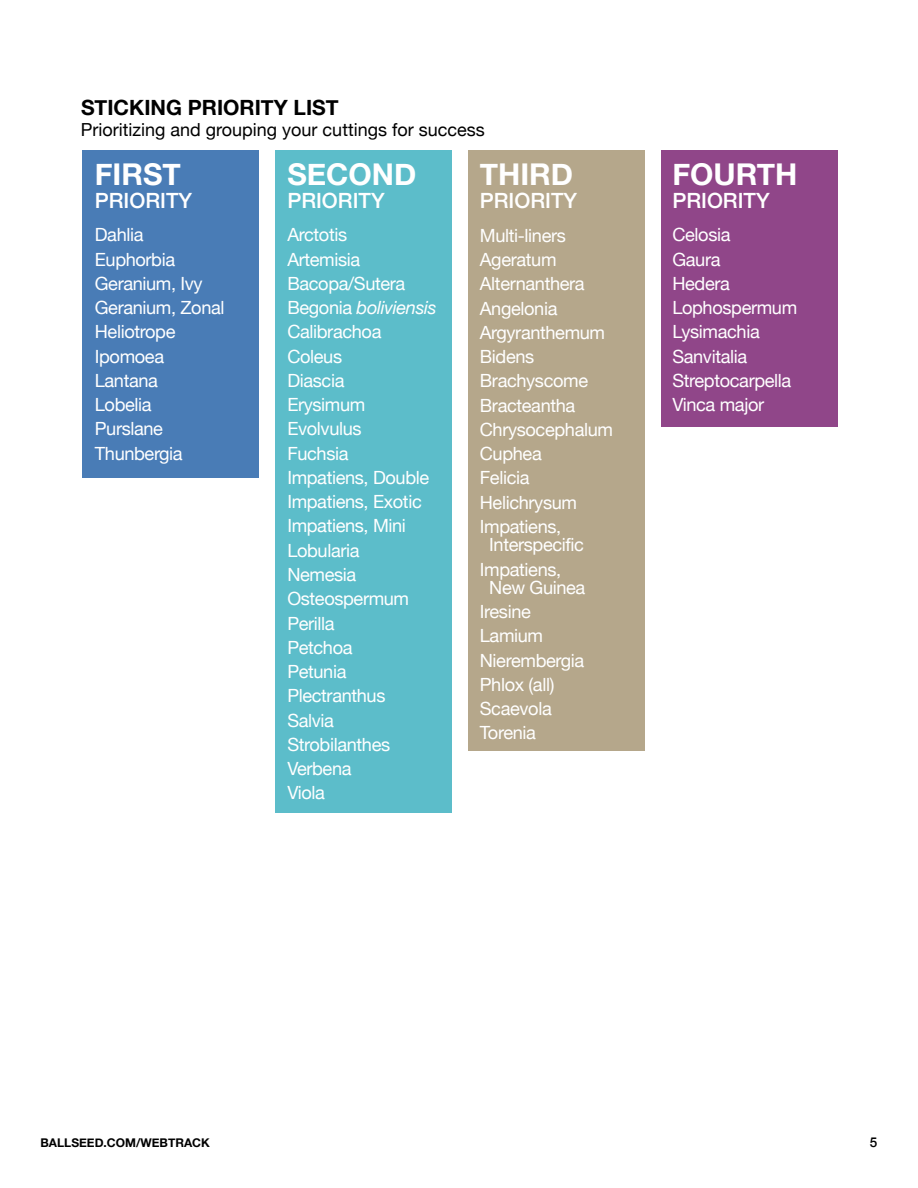
<style>
.page{position:relative;width:918px;height:1188px;background:#fff}
.page>*{position:absolute;margin:0;border:0;box-sizing:border-box;transform-origin:0 0}
.t1{font:700 30px "Helvetica Neue";color:#fff}
.t2{font:500 21px "Helvetica Neue";color:#fff}
.t3{font:700 21px "Helvetica Neue";color:#000}
.t4{font:18.15px/24.3px "Helvetica Neue";letter-spacing:-.02em;color:#fff}
.t5{font:18px "Helvetica Neue";color:#000}
.t6{font:500 13.5px "Helvetica Neue";color:#000}
.t7{font:700 12px "Helvetica Neue";color:#000}
.s1{font-style:italic}
</style>
<div class="page">
<div style="left:82px;top:150px;width:177px;height:327px;background:#497cb6"></div>
<div style="left:275px;top:150px;width:177px;height:663px;background:#5cbdca"></div>
<div style="left:468px;top:150px;width:177px;height:601px;background:#b5a78b"></div>
<div style="left:661px;top:150px;width:177px;height:277px;background:#904689"></div>
<p class="t3" style="left:81px;top:91px;width:259px">STICKING PRIORITY LIST</p>
<p class="t5" style="left:81px;top:117px;width:405px">Prioritizing and grouping your cuttings for success</p>
<h1 class="t1" style="left:95px;top:151px;width:88px">FIRST</h1>
<p class="t2" style="left:95px;top:184px;width:99px">PRIORITY</p>
<p class="t4" style="left:95px;top:224px;width:131px">Dahlia<br>Euphorbia<br>Geranium, Ivy<br>Geranium, Zonal<br>Heliotrope<br>Ipomoea<br>Lantana<br>Lobelia<br>Purslane<br>Thunbergia</p>
<h1 class="t1" style="left:287px;top:151px;width:130px">SECOND</h1>
<p class="t2" style="left:287px;top:184px;width:99px">PRIORITY</p>
<p class="t4" style="left:287px;top:224px;width:151px">Arctotis<br>Artemisia<br>Bacopa/Sutera<br>Begonia <span class="s1">boliviensis<br></span>Calibrachoa<br>Coleus<br>Diascia<br>Erysimum<br>Evolvulus<br>Fuchsia<br>Impatiens, Double<br>Impatiens, Exotic<br>Impatiens, Mini<br>Lobularia<br>Nemesia<br>Osteospermum<br>Perilla<br>Petchoa<br>Petunia<br>Plectranthus<br>Salvia<br>Strobilanthes<br>Verbena<br>Viola</p>
<h1 class="t1" style="left:480px;top:151px;width:95px">THIRD</h1>
<p class="t2" style="left:480px;top:184px;width:99px">PRIORITY</p>
<p class="t4" style="left:480px;top:224px;width:135px">Multi-liners<br>Ageratum<br>Alternanthera<br>Angelonia<br>Argyranthemum<br>Bidens<br>Brachyscome<br>Bracteantha<br>Chrysocephalum<br>Cuphea<br>Felicia<br>Helichrysum<br>Impatiens,</p>
<p class="t4" style="left:480px;top:534px;width:106px;text-indent:9px">Interspecific<br>Impatiens,</p>
<p class="t4" style="left:480px;top:576px;width:107px;text-indent:9px">New Guinea<br>Iresine<br>Lamium<br>Nierembergia<br>Phlox (all)<br>Scaevola<br>Torenia</p>
<h1 class="t1" style="left:672px;top:151px;width:127px">FOURTH</h1>
<p class="t2" style="left:672px;top:184px;width:99px">PRIORITY</p>
<p class="t4" style="left:672px;top:224px;width:126px">Celosia<br>Gaura<br>Hedera<br>Lophospermum<br>Lysimachia<br>Sanvitalia<br>Streptocarpella<br>Vinca major</p>
<p class="t7" style="left:40px;top:1133px;width:171px">BALLSEED.COM/WEBTRACK</p>
<p class="t6" style="left:870px;top:1132px;width:9px">5</p>
</div>
